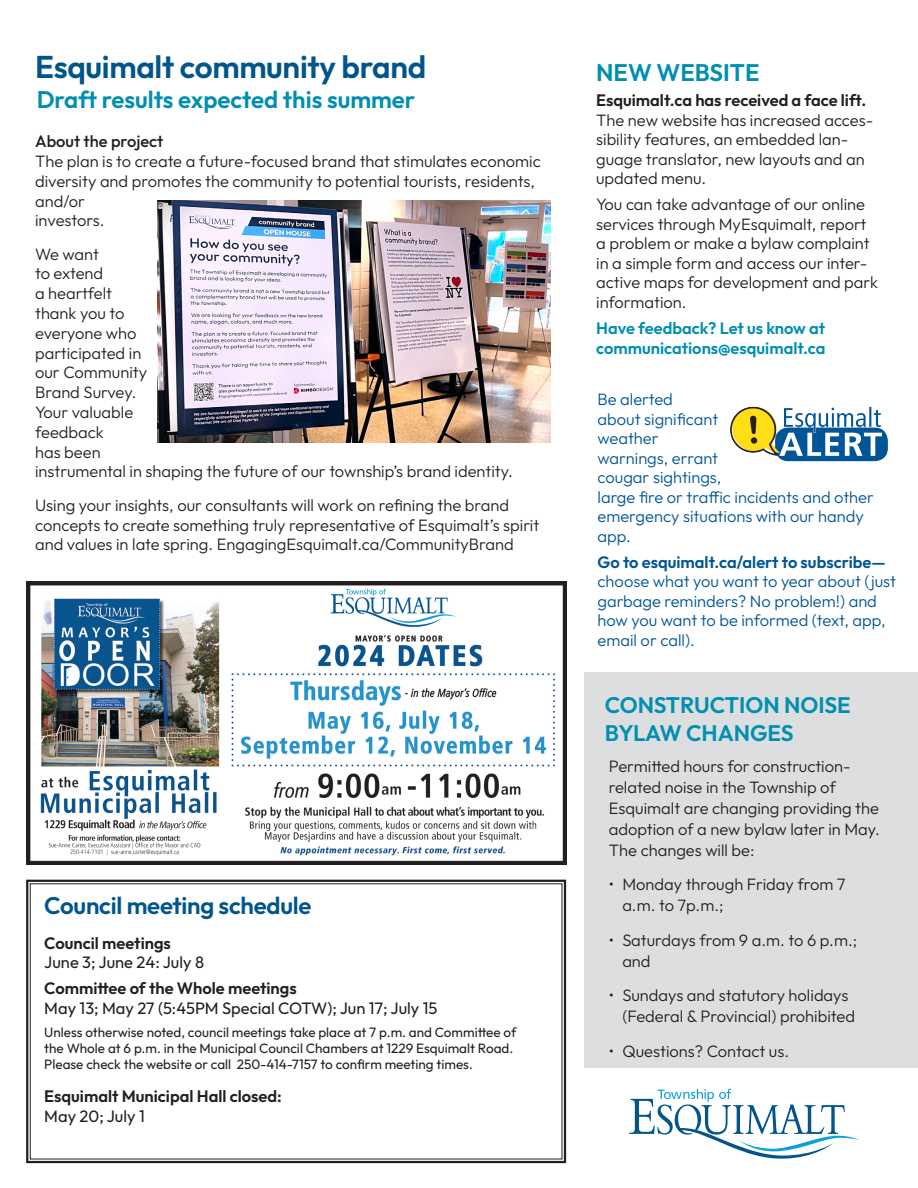
<style>
.page{position:relative;width:918px;height:1188px;background:#fff}
.page>*{position:absolute;margin:0;border:0;box-sizing:border-box;transform-origin:0 0}
.Subhead_2{font:600 31.5px "Outfit";letter-spacing:-.01em;color:#00558b}
.Subhead_3{font:600 24px "Outfit";color:#008fb1}
.Subhead_2-2{font:600 24px "Outfit";letter-spacing:-.01em;color:#00558b}
.Subhead_3-2{font:600 22.5px "Outfit";color:#008fb1}
.Body_Text{font:300 16.5px/19.8px "Outfit";color:#231f20}
.t1{font:300 16.5px/19.5px "Outfit";color:#005595}
.Body_Text-2{font:16.5px "Outfit";color:#231f20}
.Body_Text-3{font:600 16.5px/19.5px "Outfit";color:#008fb1}
.Event_title{font:600 16.5px "Outfit";color:#231f20}
.More_Info{font:600 16.5px "Outfit";color:#231f20}
.t2{font:500 16.5px "Outfit";color:#231f20}
.Body_no_space{font:13.5px/16.2px "Outfit";color:#231f20}
.s1{font-weight:600}
</style>
<div class="page">
<div style="left:584px;top:672px;width:334px;height:396px;background:#dddee0"></div>
<svg style="left:26px;top:879px;width:541px;height:285px"></svg>
<div style="left:44px;top:932px;width:491px;height:210px;background:#fff"></div>
<svg style="left:629px;top:1089px;width:230px;height:70px"></svg>
<img style="left:26px;top:581px;width:540px;height:284px">
<img style="left:730px;top:406px;width:158px;height:56px">
<img style="left:158px;top:201px;width:392px;height:242px">
<p class="Subhead_2" style="left:35px;top:47px;width:393px">Esquimalt community brand</p>
<p class="Subhead_3" style="left:37px;top:84px;width:380px">Draft results expected this summer</p>
<p class="t2" style="left:35px;top:131px;width:130px">About the project</p>
<p class="Body_Text" style="left:35px;top:152px;width:507px">The plan is to create a future-focused brand that stimulates economic diversity and promotes the community to potential tourists, residents, and/or<br>investors.</p>
<p class="Body_Text" style="left:35px;top:244px;width:479px">We want<br>to extend<br>a heartfelt<br>thank you to<br>everyone who<br>participated in<br>our Community<br>Brand Survey.<br>Your valuable<br>feedback<br>has been<br>instrumental in shaping the future of our township’s brand identity.</p>
<p class="Body_Text" style="left:35px;top:495px;width:506px">Using your insights, our consultants will work on refining the brand concepts to create something truly representative of Esquimalt’s spirit and values in late spring. EngagingEsquimalt.ca/CommunityBrand</p>
<p class="Subhead_2-2" style="left:44px;top:890px;width:269px">Council meeting schedule</p>
<p class="Event_title" style="left:44px;top:932px;width:128px">Council meetings</p>
<p class="Body_Text-2" style="left:44px;top:952px;width:161px">June 3; June 24: July 8</p>
<p class="Event_title" style="left:44px;top:978px;width:254px">Committee of the Whole meetings</p>
<p class="Body_Text-2" style="left:44px;top:997px;width:395px">May 13; May 27 (5:45PM Special COTW); Jun 17; July 15</p>
<p class="Body_no_space" style="left:44px;top:1024px;width:474px">Unless otherwise noted, council meetings take place at 7 p.m. and Committee of the Whole at 6 p.m. in the Municipal Council Chambers at 1229 Esquimalt Road.<br>Please check the website or call 250-414-7157 to confirm meeting times.</p>
<p class="More_Info" style="left:44px;top:1086px;width:239px">Esquimalt Municipal Hall closed:</p>
<p class="Body_Text-2" style="left:44px;top:1106px;width:102px">May 20; July 1</p>
<p class="Subhead_3" style="left:596px;top:57px;width:165px">NEW WEBSITE</p>
<p class="Body_Text" style="left:596px;top:91px;width:279px"><span class="s1">Esquimalt.ca has received a face lift.<br></span>The new website has increased acces&shy;sibility features, an embedded lan&shy;guage translator, new layouts and an updated menu.</p>
<p class="Body_Text" style="left:596px;top:195px;width:283px">You can take advantage of our online services through MyEsquimalt, report a problem or make a bylaw complaint in a simple form and access our inter&shy;active maps for development and park information.</p>
<p class="Body_Text-3" style="left:596px;top:319px;width:231px">Have feedback? Let us know at communications@esquimalt.ca</p>
<p class="t1" style="left:598px;top:390px;width:278px">Be alerted<br>about significant<br>weather<br>warnings, errant<br>cougar sightings,<br>large fire or traffic incidents and other emergency situations with our handy app.</p>
<p class="t1" style="left:598px;top:553px;width:300px"><span class="s1">Go to esquimalt.ca/alert to subscribe— </span>choose what you want to year about (just garbage reminders? No problem!) and how you want to be informed (text, app, email or call).</p>
<p class="Subhead_3-2" style="left:605px;top:690px;width:247px">CONSTRUCTION NOISE</p>
<p class="Subhead_3-2" style="left:605px;top:718px;width:190px">BYLAW CHANGES</p>
<p class="Body_Text" style="left:609px;top:756px;width:273px;line-height:21px">Permitted hours for construction&shy;related noise in the Township of<br>Esquimalt are changing providing the adoption of a new bylaw later in May.<br>The changes will be:</p>
<p class="Body_Text" style="left:622px;top:874px;width:225px;line-height:21px;text-indent:-14px">• Monday through Friday from 7 a.m. to 7p.m.;</p>
<p class="Body_Text" style="left:622px;top:930px;width:236px;line-height:21px;text-indent:-14px">• Saturdays from 9 a.m. to 6 p.m.; and</p>
<p class="Body_Text" style="left:622px;top:985px;width:234px;line-height:21px;text-indent:-14px">• Sundays and statutory holidays (Federal &amp; Provincial) prohibited</p>
<p class="Body_Text" style="left:609px;top:1041px;width:182px">• Questions? Contact us.</p>
</div>
